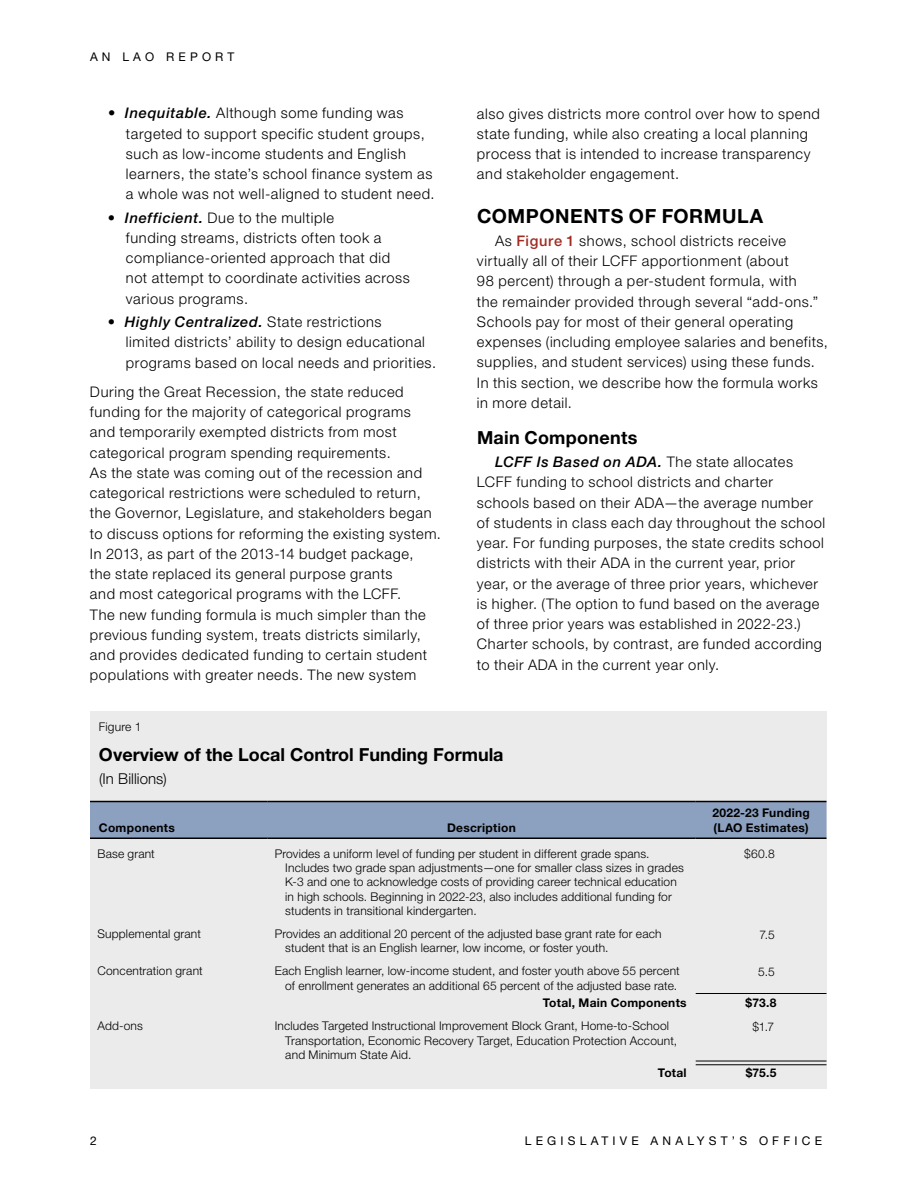
<style>
.page{position:relative;width:918px;height:1188px;background:#fff}
.page>*{position:absolute;margin:0;border:0;box-sizing:border-box;transform-origin:0 0}
.t1{font:700 19.5px "Helvetica Neue LT Pro";letter-spacing:.03em;color:#000}
.t2{font:700 18px "Helvetica Neue LT Pro";color:#000}
.t3{font:300 15px "Helvetica Neue LT Pro";letter-spacing:.005em;color:#000}
.t4{font:300 14.7px/20.2px "Helvetica Neue LT Pro";letter-spacing:.04em;color:#000}
.t5{font:300 12px/14.4px "Helvetica Neue LT Pro";letter-spacing:.015em;color:#000}
.t6{font:700 12px/14.4px "Helvetica Neue LT";letter-spacing:.02em;color:#000}
.t7{font:12px "Helvetica Neue LT Pro";letter-spacing:.35em;color:#000}
.t8{font:700 12px "Helvetica Neue LT Pro";letter-spacing:.02em;color:#000}
.t9{font:300 12px "Helvetica Neue LT";color:#000}
.s1{font-weight:500}
.s2{font-weight:500;font-style:italic}
.s3{font-weight:500;color:#a02b22}
</style>
<div class="page">
<div style="left:90px;top:712px;width:736px;height:377px;background:#ebebec"></div>
<div style="left:90px;top:802px;width:736px;height:36px;background:#8ca0bf"></div>
<hr style="left:90px;top:801px;width:177px;height:1px;background:#000">
<hr style="left:267px;top:801px;width:429px;height:1px;background:#000">
<hr style="left:696px;top:801px;width:130px;height:1px;background:#000">
<hr style="left:267px;top:838px;width:429px;height:1px;background:#000">
<hr style="left:696px;top:838px;width:130px;height:1px;background:#000">
<hr style="left:696px;top:1061px;width:130px;height:1px;background:#000">
<hr style="left:696px;top:1064px;width:130px;height:1px;background:#000">
<hr style="left:696px;top:993px;width:130px;height:1px;background:#000">
<hr style="left:90px;top:838px;width:177px;height:1px;background:#000">
<p class="t7" style="left:90px;top:49px;width:146px">AN LAO REPORT</p>
<p class="t4" style="left:126px;top:103px;width:310px;text-indent:-18px"><span class="s1">•</span> <span class="s2">Inequitable.</span> Although some funding was targeted to support specific student groups, such as low-income students and English learners, the state’s school finance system as a whole was not well-aligned to student need.</p>
<p class="t4" style="left:126px;top:207px;width:286px;text-indent:-18px"><span class="s1">•</span> <span class="s2">Inefficient.</span> Due to the multiple<br>funding streams, districts often took a compliance-oriented approach that did not attempt to coordinate activities across various programs.</p>
<p class="t4" style="left:126px;top:311px;width:312px;text-indent:-18px"><span class="s1">•</span> <span class="s2">Highly Centralized.</span> State restrictions<br>limited districts’ ability to design educational programs based on local needs and priorities.</p>
<p class="t4" style="left:90px;top:381px;width:352px">During the Great Recession, the state reduced funding for the majority of categorical programs<br>and temporarily exempted districts from most categorical program spending requirements.<br>As the state was coming out of the recession and categorical restrictions were scheduled to return, the Governor, Legislature, and stakeholders began to discuss options for reforming the existing system.<br>In 2013, as part of the 2013-14 budget package,<br>the state replaced its general purpose grants<br>and most categorical programs with the LCFF.<br>The new funding formula is much simpler than the previous funding system, treats districts similarly, and provides dedicated funding to certain student populations with greater needs. The new system</p>
<p class="t4" style="left:477px;top:103px;width:344px">also gives districts more control over how to spend state funding, while also creating a local planning process that is intended to increase transparency and stakeholder engagement.</p>
<h1 class="t1" style="left:477px;top:204px;width:288px">COMPONENTS OF FORMULA</h1>
<p class="t4" style="left:477px;top:230px;width:353px;text-indent:18px">As <span class="s3">Figure 1</span> shows, school districts receive virtually all of their LCFF apportionment (about<br>98 percent) through a per-student formula, with<br>the remainder provided through several “add-ons.” Schools pay for most of their general operating expenses (including employee salaries and benefits, supplies, and student services) using these funds.<br>In this section, we describe how the formula works in more detail.</p>
<p class="t2" style="left:477px;top:426px;width:162px">Main Components</p>
<p class="t4" style="left:477px;top:452px;width:350px;text-indent:18px"><span class="s2">LCFF Is Based on ADA.</span> The state allocates LCFF funding to school districts and charter schools based on their ADA—the average number of students in class each day throughout the school year. For funding purposes, the state credits school districts with their ADA in the current year, prior year, or the average of three prior years, whichever is higher. (The option to fund based on the average of three prior years was established in 2022-23.)<br>Charter schools, by contrast, are funded according to their ADA in the current year only.</p>
<p class="t5" style="left:99px;top:719px;width:44px">Figure 1</p>
<p class="t2" style="left:99px;top:744px;width:406px">Overview of the Local Control Funding Formula</p>
<p class="t3" style="left:99px;top:769px;width:69px">(In Billions)</p>
<p class="t6" style="left:99px;top:820px;width:77px">Components</p>
<p class="t6" style="left:447px;top:820px;width:70px">Description</p>
<p class="t6" style="left:712px;top:806px;width:99px">2022-23 Funding (LAO Estimates)</p>
<p class="t5" style="left:97px;top:846px;width:59px">Base grant</p>
<p class="t5" style="left:285px;top:846px;width:400px;text-indent:-10px">Provides a uniform level of funding per student in different grade spans.<br>Includes two grade span adjustments—one for smaller class sizes in grades K-3 and one to acknowledge costs of providing career technical education in high schools. Beginning in 2022-23, also includes additional funding for students in transitional kindergarten.</p>
<p class="t9" style="left:744px;top:847px;width:32px">$60.8</p>
<p class="t5" style="left:97px;top:926px;width:105px">Supplemental grant</p>
<p class="t5" style="left:285px;top:926px;width:378px;text-indent:-10px">Provides an additional 20 percent of the adjusted base grant rate for each student that is an English learner, low income, or foster youth.</p>
<p class="t9" style="left:759px;top:927px;width:17px">7.5</p>
<p class="t5" style="left:97px;top:964px;width:107px">Concentration grant</p>
<p class="t5" style="left:275px;top:964px;width:406px;text-align:right">Each English learner, low-income student, and foster youth above 55 percent of enrollment generates an additional 65 percent of the adjusted base rate.</p>
<p class="t9" style="left:758px;top:965px;width:18px">5.5</p>
<p class="t8" style="left:543px;top:996px;width:146px">Total, Main Components</p>
<p class="t8" style="left:745px;top:996px;width:33px">$73.8</p>
<p class="t5" style="left:97px;top:1019px;width:47px">Add-ons</p>
<p class="t5" style="left:285px;top:1019px;width:393px;text-indent:-10px">Includes Targeted Instructional Improvement Block Grant, Home-to-School<br>Transportation, Economic Recovery Target, Education Protection Account, and Minimum State Aid.</p>
<p class="t9" style="left:752px;top:1020px;width:23px">$1.7</p>
<p class="t8" style="left:658px;top:1065px;width:30px">Total</p>
<p class="t8" style="left:746px;top:1065px;width:32px">$75.5</p>
<p class="t7" style="left:90px;top:1134px;width:8px">2</p>
<p class="t7" style="left:525px;top:1133px;width:299px">LEGISLATIVE ANALYST’S OFFICE</p>
</div>
